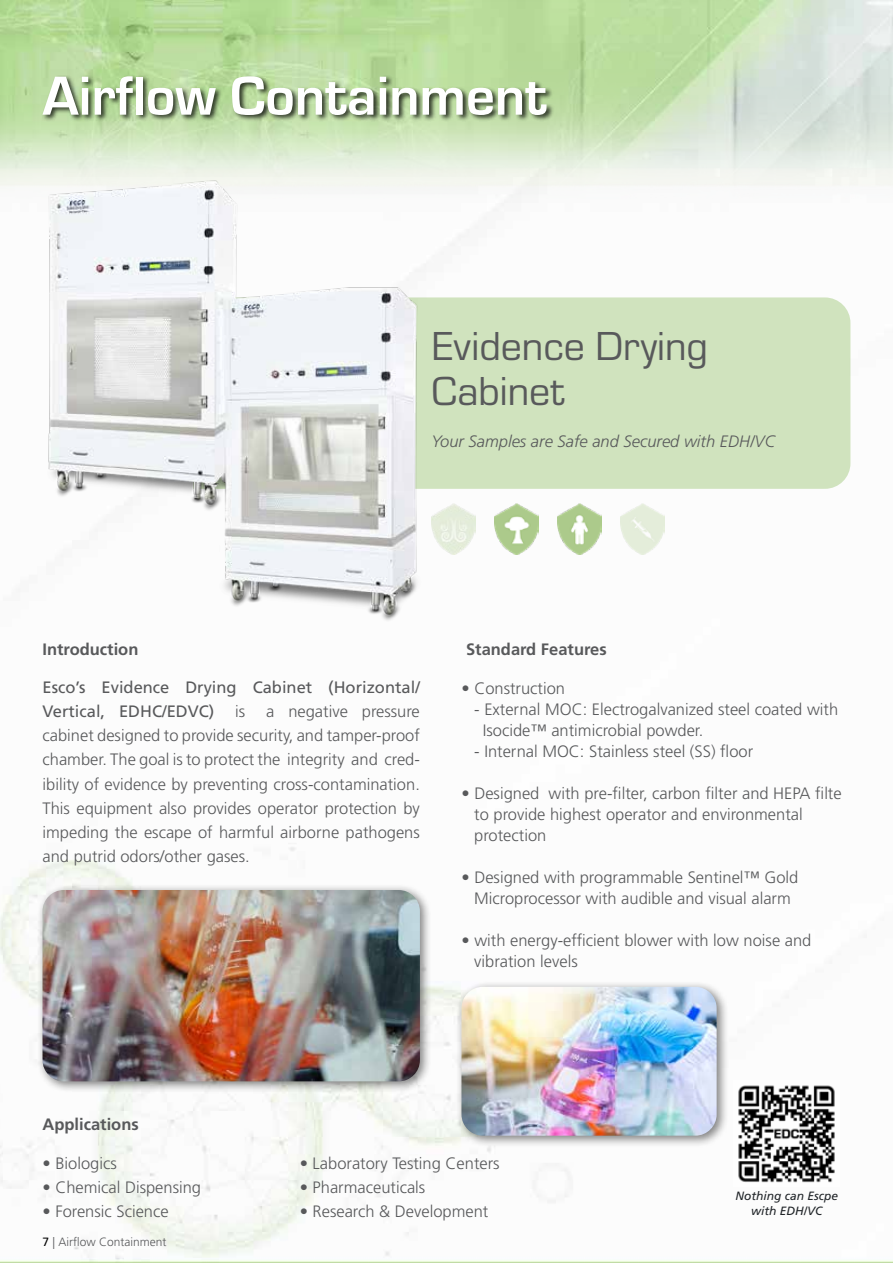
<style>
.page{position:relative;width:893px;height:1263px;background:#fff}
.page>*{position:absolute;margin:0;border:0;box-sizing:border-box;transform-origin:0 0}
.t1{font:700 57px "Eurostile";color:#fff}
.t2{font:42px/45px "Eurostile";color:#58595b}
.t3{font:300 16.5px/24px "Frutiger LT Std";color:#58595b}
.t4{font:16.5px/24px "Frutiger LT Std";color:#58595b}
.t5{font:700 16.5px "Frutiger LT Std";color:#58595b}
.t6{font:italic 300 16.5px "Frutiger LT Std";color:#58595b}
.t7{font:italic 12px/15px "Frutiger LT Std";color:#212529;text-align:center}
.t8{font:300 12px "Frutiger LT Std";color:#58595b}
.s1{font-weight:400;color:#000}
</style>
<div class="page">
<img style="left:0;top:209px;width:893px;height:1054px">
<img style="left:0;top:0;width:893px;height:206px">
<div style="left:41px;top:74px;width:513px;height:48px;background:#000;opacity:.75"></div>
<div style="left:425px;top:297px;width:425px;height:192px;background:#d0e3be"></div>
<img style="left:431px;top:504px;width:45px;height:51px">
<img style="left:494px;top:504px;width:45px;height:51px">
<img style="left:557px;top:504px;width:45px;height:51px">
<img style="left:620px;top:504px;width:44px;height:51px">
<img style="left:733px;top:1080px;width:107px;height:107px">
<img style="left:43px;top:171px;width:382px;height:460px">
<div style="left:37px;top:884px;width:395px;height:209px;background:#000;opacity:.5"></div>
<img style="left:43px;top:890px;width:377px;height:191px">
<div style="left:455px;top:981px;width:274px;height:167px;background:#000;opacity:.5"></div>
<img style="left:461px;top:987px;width:256px;height:149px">
<h1 class="t1" style="left:43px;top:65px;width:506px">Airflow Containment</h1>
<h2 class="t2" style="left:431px;top:322px;width:278px">Evidence Drying<br>Cabinet</h2>
<p class="t6" style="left:431px;top:432px;width:345px">Your Samples are Safe and Secured with EDH/VC</p>
<p class="t5" style="left:43px;top:640px;width:97px">Introduction</p>
<p class="t5" style="left:466px;top:640px;width:142px">Standard Features</p>
<p class="t4" style="left:43px;top:676px;width:379px">Esco’s Evidence Drying Cabinet (Horizontal/<br>Vertical, EDHC/EDVC)</p>
<p class="t3" style="left:43px;top:700px;width:379px;text-align:justify;text-indent:224px">a negative pressure cabinet designed to provide security, and tamper-proof chamber. The goal is to protect the integrity and cred&shy;ibility of evidence by preventing cross-contamination.<br>This equipment also provides operator protection by impeding the escape of harmful airborne pathogens and putrid odors/other gases.</p>
<p class="t3" style="left:235px;top:700px;width:12px">is</p>
<p class="t3" style="left:461px;top:676px;width:105px">• Construction</p>
<p class="t3" style="left:483px;top:698px;width:357px;line-height:21px;text-indent:-8px">- External MOC: Electrogalvanized steel coated with<br>Isocide™ antimicrobial powder.</p>
<p class="t3" style="left:474px;top:739px;width:280px">- Internal MOC: Stainless steel (SS) floor</p>
<p class="t3" style="left:474px;top:782px;width:369px;line-height:21px;text-indent:-13px">• Designed with pre-filter, carbon filter and HEPA filte to provide highest operator and environmental protection</p>
<p class="t3" style="left:461px;top:866px;width:338px;line-height:21px;text-align:center">• Designed with programmable Sentinel™ Gold<br>Microprocessor with audible and visual alarm</p>
<p class="t3" style="left:474px;top:929px;width:339px;line-height:21px;text-indent:-13px">• with energy-efficient blower with low noise and vibration levels</p>
<p class="t5" style="left:43px;top:1115px;width:98px">Applications</p>
<p class="t3" style="left:43px;top:1151px;width:76px">• Biologics</p>
<p class="t3" style="left:43px;top:1175px;width:160px">• Chemical Dispensing</p>
<p class="t3" style="left:43px;top:1199px;width:128px">• Forensic Science</p>
<p class="t8" style="left:43px;top:1235px;width:126px"><span class="s1">7</span> | Airflow Containment</p>
<p class="t3" style="left:300px;top:1151px;width:201px">• Laboratory Testing Centers</p>
<p class="t3" style="left:300px;top:1175px;width:127px">• Pharmaceuticals</p>
<p class="t3" style="left:300px;top:1199px;width:190px">• Research &amp; Development</p>
<p class="t7" style="left:735px;top:1189px;width:104px">Nothing can Escpe with EDH/VC</p>
</div>
